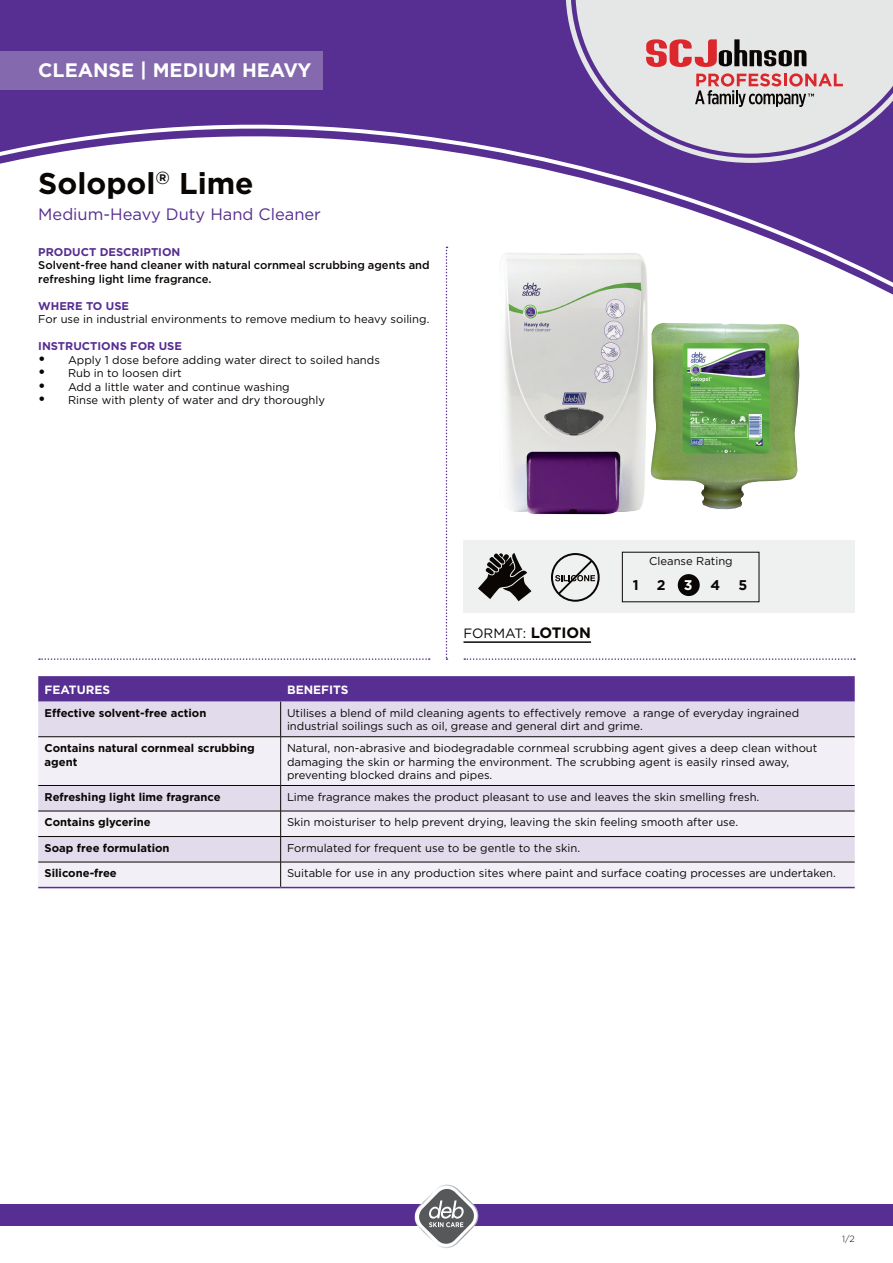
<style>
.page{position:relative;width:893px;height:1263px;background:#fff}
.page>*{position:absolute;margin:0;border:0;box-sizing:border-box;transform-origin:0 0}
.t1{font:700 30px "Gotham";color:#0a0604}
.t2{font:700 19.5px "Gotham";color:#fff}
._08_Copy_Prokyon_8_7{font:16.5px "Gotham";color:#572e91}
._08_Subline_Prokyon{font:700 14.1px "Gotham";color:#0a0604}
._08_Subline_Prokyon-2{font:700 14.1px "Gotham";color:#fff}
._08_Subline_Prokyon-3{font:13.5px "Gotham";color:#0a0604}
.t3{font:700 12px "Gotham";color:#fff}
._08_Subline_Prokyon-4{font:11.25px/13.5px "Gotham";color:#0a0604}
._08_Subline_Prokyon-5{font:700 11.25px/13.5px "Gotham";color:#0a0604}
._08_Subline_Prokyon-6{font:500 11.25px/13.5px "Gotham";color:#0a0604}
.t4{font:700 11.25px "Gotham";color:#572e91}
.t5{font:300 9px "Gotham";color:#0a0604}
.s1{font-weight:700;font-size:15px}
</style>
<div class="page">
<div style="left:463px;top:540px;width:392px;height:72px;background:#eff1f0"></div>
<svg style="left:0;top:0;width:566px;height:311px;background:#623c98"></svg>
<svg style="left:0;top:119px;width:893px;height:184px"></svg>
<svg style="left:566px;top:0;width:327px;height:163px;background:#6d4b9e"></svg>
<svg style="left:575px;top:0;width:318px;height:154px;background:#c8c1d5"></svg>
<svg style="left:646px;top:39px;width:161px;height:28px;background:#b28687"></svg>
<svg style="left:695px;top:73px;width:148px;height:34px;background:#c7a6a7"></svg>
<div style="left:0;top:51px;width:323px;height:38px;background:#8469ae"></div>
<div style="left:0;top:1204px;width:893px;height:22px;background:#572e91"></div>
<img style="left:415px;top:1184px;width:63px;height:64px">
<svg style="left:416px;top:1186px;width:61px;height:61px"></svg>
<svg style="left:446px;top:247px;width:1px;height:413px"></svg>
<hr style="left:463px;top:641px;width:128px;height:2px;background:#0a0604">
<svg style="left:39px;top:658px;width:391px;height:2px"></svg>
<svg style="left:464px;top:658px;width:391px;height:2px"></svg>
<svg style="left:38px;top:676px;width:817px;height:26px;background:#5b3393"></svg>
<div style="left:38px;top:702px;width:817px;height:34px;background:#e1dbec"></div>
<svg style="left:38px;top:737px;width:817px;height:150px;fill:#f2eff7"></svg>
<svg style="left:280px;top:786px;width:1px;height:101px"></svg>
<hr style="left:38px;top:785px;width:243px;height:1px;background:#0a0604">
<hr style="left:281px;top:785px;width:574px;height:1px;background:#0a0604">
<hr style="left:38px;top:811px;width:243px;height:1px;background:#0a0604">
<hr style="left:281px;top:811px;width:574px;height:1px;background:#0a0604">
<hr style="left:280px;top:737px;width:1px;height:48px;background:#231f20">
<hr style="left:38px;top:887px;width:243px;height:1px;background:#572e91">
<hr style="left:281px;top:887px;width:574px;height:1px;background:#572e91">
<hr style="left:38px;top:836px;width:243px;height:1px;background:#0a0604">
<hr style="left:281px;top:836px;width:574px;height:1px;background:#0a0604">
<hr style="left:38px;top:862px;width:243px;height:1px;background:#0a0604">
<hr style="left:281px;top:862px;width:574px;height:1px;background:#0a0604">
<hr style="left:280px;top:702px;width:1px;height:34px;background:#0a0604">
<hr style="left:38px;top:736px;width:243px;height:1px;background:#0a0604">
<hr style="left:281px;top:736px;width:574px;height:1px;background:#0a0604">
<div style="left:678px;top:574px;width:22px;height:22px;background:#0a0604;border-radius:50%"></div>
<svg style="left:551px;top:553px;width:49px;height:49px"></svg>
<svg style="left:478px;top:553px;width:53px;height:48px"></svg>
<img style="left:493px;top:248px;width:156px;height:267px">
<img style="left:650px;top:323px;width:150px;height:186px">
<p class="t2" style="left:38px;top:59px;width:275px">CLEANSE | MEDIUM HEAVY</p>
<p class="t1" style="left:38px;top:165px;width:217px">Solopol<sup>‰</sup> Lime</p>
<p class="_08_Copy_Prokyon_8_7" style="left:38px;top:204px;width:284px">Medium-Heavy Duty Hand Cleaner</p>
<p class="t4" style="left:38px;top:245px;width:144px">PRODUCT DESCRIPTION</p>
<p class="_08_Subline_Prokyon-6" style="left:38px;top:258px;width:393px">Solvent-free hand cleaner with natural cornmeal scrubbing agents and refreshing light lime fragrance.</p>
<p class="t4" style="left:38px;top:299px;width:92px">WHERE TO USE</p>
<p class="_08_Subline_Prokyon-4" style="left:38px;top:312px;width:393px">For use in industrial environments to remove medium to heavy soiling.</p>
<p class="t4" style="left:38px;top:339px;width:145px">INSTRUCTIONS FOR USE</p>
<p class="_08_Subline_Prokyon-4" style="left:38px;top:353px;width:343px"><span class="s1">•</span> Apply 1 dose before adding water direct to soiled hands</p>
<p class="_08_Subline_Prokyon-4" style="left:38px;top:366px;width:145px"><span class="s1">•</span> Rub in to loosen dirt</p>
<p class="_08_Subline_Prokyon-4" style="left:38px;top:380px;width:253px"><span class="s1">•</span> Add a little water and continue washing</p>
<p class="_08_Subline_Prokyon-4" style="left:38px;top:393px;width:288px"><span class="s1">•</span> Rinse with plenty of water and dry thoroughly</p>
<p class="_08_Subline_Prokyon-3" style="left:463px;top:624px;width:129px">FORMAT: <span class="s1">LOTION</span></p>
<p class="_08_Subline_Prokyon-4" style="left:649px;top:554px;width:85px">Cleanse Rating</p>
<p class="_08_Subline_Prokyon" style="left:633px;top:576px;width:7px">1</p>
<p class="_08_Subline_Prokyon" style="left:657px;top:576px;width:10px">2</p>
<p class="_08_Subline_Prokyon-2" style="left:684px;top:576px;width:10px">3</p>
<p class="_08_Subline_Prokyon" style="left:711px;top:576px;width:11px">4</p>
<p class="_08_Subline_Prokyon" style="left:738px;top:576px;width:10px">5</p>
<p class="t3" style="left:45px;top:682px;width:67px">FEATURES</p>
<p class="t3" style="left:287px;top:682px;width:63px">BENEFITS</p>
<p class="_08_Subline_Prokyon-5" style="left:45px;top:706px;width:163px">Effective solvent-free action</p>
<p class="_08_Subline_Prokyon-4" style="left:287px;top:706px;width:514px">Utilises a blend of mild cleaning agents to effectively remove a range of everyday ingrained industrial soilings such as oil, grease and general dirt and grime.</p>
<p class="_08_Subline_Prokyon-5" style="left:45px;top:741px;width:211px">Contains natural cornmeal scrubbing agent</p>
<p class="_08_Subline_Prokyon-4" style="left:287px;top:741px;width:532px">Natural, non-abrasive and biodegradable cornmeal scrubbing agent gives a deep clean without damaging the skin or harming the environment. The scrubbing agent is easily rinsed away, preventing blocked drains and pipes.</p>
<p class="_08_Subline_Prokyon-5" style="left:45px;top:790px;width:178px">Refreshing light lime fragrance</p>
<p class="_08_Subline_Prokyon-4" style="left:287px;top:790px;width:474px">Lime fragrance makes the product pleasant to use and leaves the skin smelling fresh.</p>
<p class="_08_Subline_Prokyon-5" style="left:45px;top:815px;width:107px">Contains glycerine</p>
<p class="_08_Subline_Prokyon-4" style="left:287px;top:815px;width:453px">Skin moisturiser to help prevent drying, leaving the skin feeling smooth after use.</p>
<p class="_08_Subline_Prokyon-5" style="left:45px;top:841px;width:126px">Soap free formulation</p>
<p class="_08_Subline_Prokyon-4" style="left:287px;top:841px;width:295px">Formulated for frequent use to be gentle to the skin.</p>
<p class="_08_Subline_Prokyon-5" style="left:45px;top:867px;width:74px">Silicone-free</p>
<p class="_08_Subline_Prokyon-4" style="left:287px;top:867px;width:550px">Suitable for use in any production sites where paint and surface coating processes are undertaken.</p>
<p class="t5" style="left:842px;top:1233px;width:14px">1/2</p>
</div>
